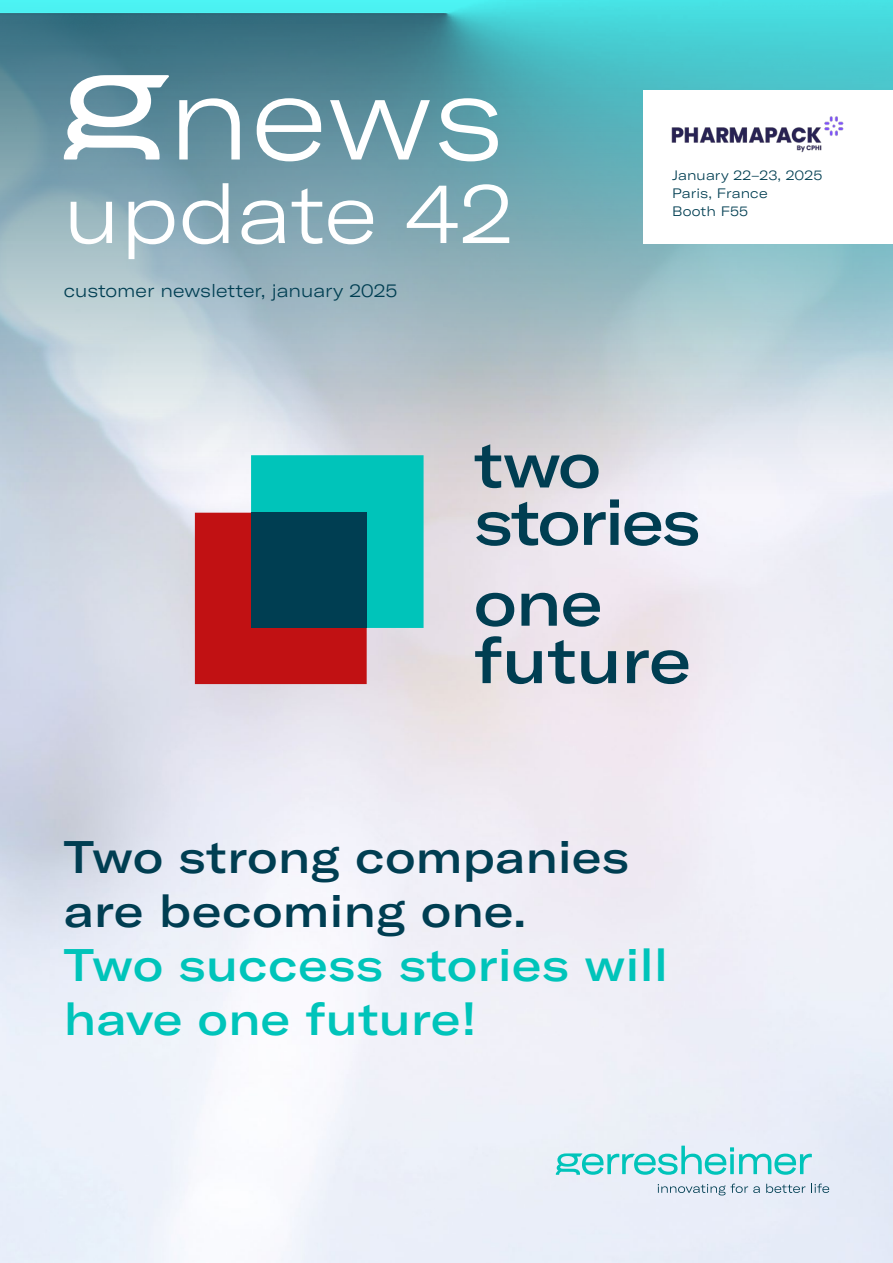
<style>
.page{position:relative;width:893px;height:1263px;background:#fff}
.page>*{position:absolute;margin:0;border:0;box-sizing:border-box;transform-origin:0 0}
.t1{font:300 expanded 82.5px "GT America";color:#fff}
.t2{font:500 expanded 45px/54px "GT America";letter-spacing:.01em;color:#00c4ba}
.t3{font:500 expanded 45px/54px "GT America";letter-spacing:.01em;color:#003e52}
.t4{font:300 expanded 18px "GT America";color:#003e52}
.t5{font:300 expanded 13.5px/18px "GT America";letter-spacing:.01em;color:#003e52}
</style>
<div class="page">
<svg style="left:0;top:432px;width:893px;height:72px"></svg>
<img style="left:0;top:0;width:893px;height:432px">
<svg style="left:64px;top:75px;width:105px;height:85px"></svg>
<svg style="left:179px;top:98px;width:319px;height:63px"></svg>
<svg style="left:556px;top:1145px;width:256px;height:30px;background:#a5e1e5"></svg>
<svg style="left:658px;top:1183px;width:102px;height:12px"></svg>
<svg style="left:766px;top:1184px;width:39px;height:9px"></svg>
<svg style="left:811px;top:1183px;width:18px;height:10px"></svg>
<div style="left:643px;top:90px;width:250px;height:153px;background:#fff"></div>
<img style="left:671px;top:116px;width:173px;height:37px">
<svg style="left:475px;top:636px;width:213px;height:48px;background:#9facb7"></svg>
<svg style="left:476px;top:593px;width:124px;height:34px;background:#7e96a4"></svg>
<svg style="left:195px;top:455px;width:229px;height:229px;background:#767f7d"></svg>
<div style="left:251px;top:513px;width:116px;height:115px;background:#003e52"></div>
<svg style="left:476px;top:499px;width:222px;height:47px;background:#96a9b5"></svg>
<svg style="left:475px;top:444px;width:124px;height:44px;background:#8a9ea7"></svg>
<h1 class="t1" style="left:64px;top:166px;width:451px">update 42</h1>
<h3 class="t4" style="left:64px;top:280px;width:335px">customer newsletter, january 2025</h3>
<p class="t5" style="left:672px;top:166px;width:151px">January 22–23, 2025<br>Paris, France<br>Booth F55</p>
<h2 class="t3" style="left:64px;top:830px;width:567px">Two strong companies are becoming one.</h2>
<h2 class="t2" style="left:64px;top:938px;width:606px">Two success stories will have one future!</h2>
</div>
